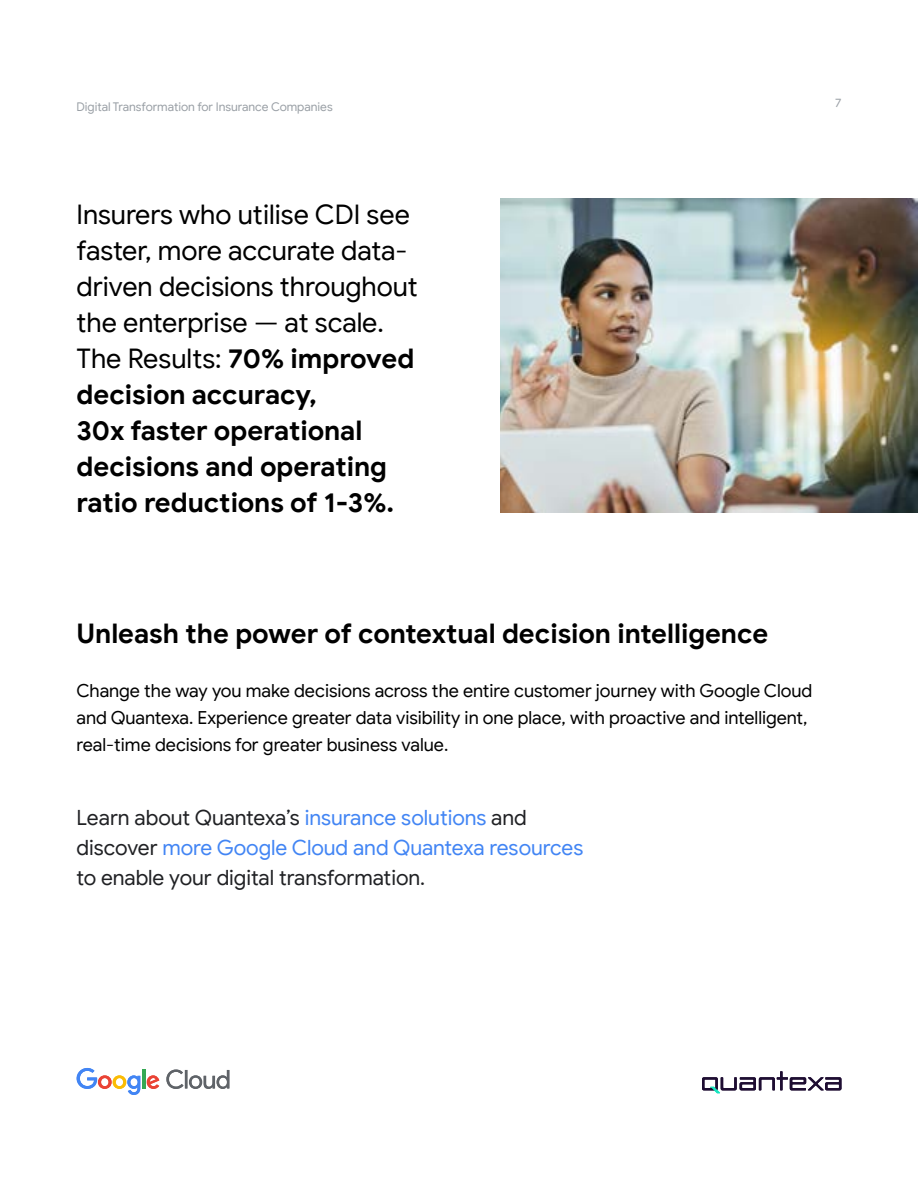
<style>
.page{position:relative;width:918px;height:1188px;background:#fff}
.page>*{position:absolute;margin:0;border:0;box-sizing:border-box;transform-origin:0 0}
.t1{font:27px/36px "Google Sans";color:#000}
.t2{font:700 27px "Google Sans";color:#000}
.t3{font:21px/30px "Google Sans";letter-spacing:-.005em;color:#202124}
.t4{font:18px/27px "Google Sans";letter-spacing:-.005em;color:#000}
.t5{font:12px "Google Sans";letter-spacing:-.005em;color:#9aa0a6}
.s1{font-weight:700}
.s2{color:#4285f4}
</style>
<div class="page">
<hr style="left:143px;top:1069px;width:3px;height:19px;background:#34a853">
<img style="left:500px;top:198px;width:418px;height:315px">
<svg style="left:166px;top:1070px;width:64px;height:19px"></svg>
<svg style="left:77px;top:1068px;width:63px;height:27px"></svg>
<hr style="left:142px;top:1069px;width:3px;height:19px;background:#34a853">
<svg style="left:147px;top:1075px;width:12px;height:14px"></svg>
<svg style="left:702px;top:1071px;width:140px;height:22px"></svg>
<p class="t5" style="left:76px;top:99px;width:258px">Digital Transformation for Insurance Companies</p>
<p class="t5" style="left:835px;top:96px;width:8px">7</p>
<h1 class="t1" style="left:76px;top:196px;width:343px">Insurers who utilise CDI see faster, more accurate data&shy;driven decisions throughout the enterprise — at scale.<br>The Results: <span class="s1">70% improved decision accuracy,<br>30x faster operational decisions and operating ratio reductions of 1-3%.</span></h1>
<h1 class="t2" style="left:76px;top:617px;width:693px">Unleash the power of contextual decision intelligence</h1>
<p class="t4" style="left:76px;top:677px;width:737px">Change the way you make decisions across the entire customer journey with Google Cloud and Quantexa. Experience greater data visibility in one place, with proactive and intelligent, real-time decisions for greater business value.</p>
<p class="t3" style="left:76px;top:802px;width:508px">Learn about Quantexa’s <span class="s2">insurance solutions</span> and discover <span class="s2">more Google Cloud and Quantexa resources </span>to enable your digital transformation.</p>
</div>
